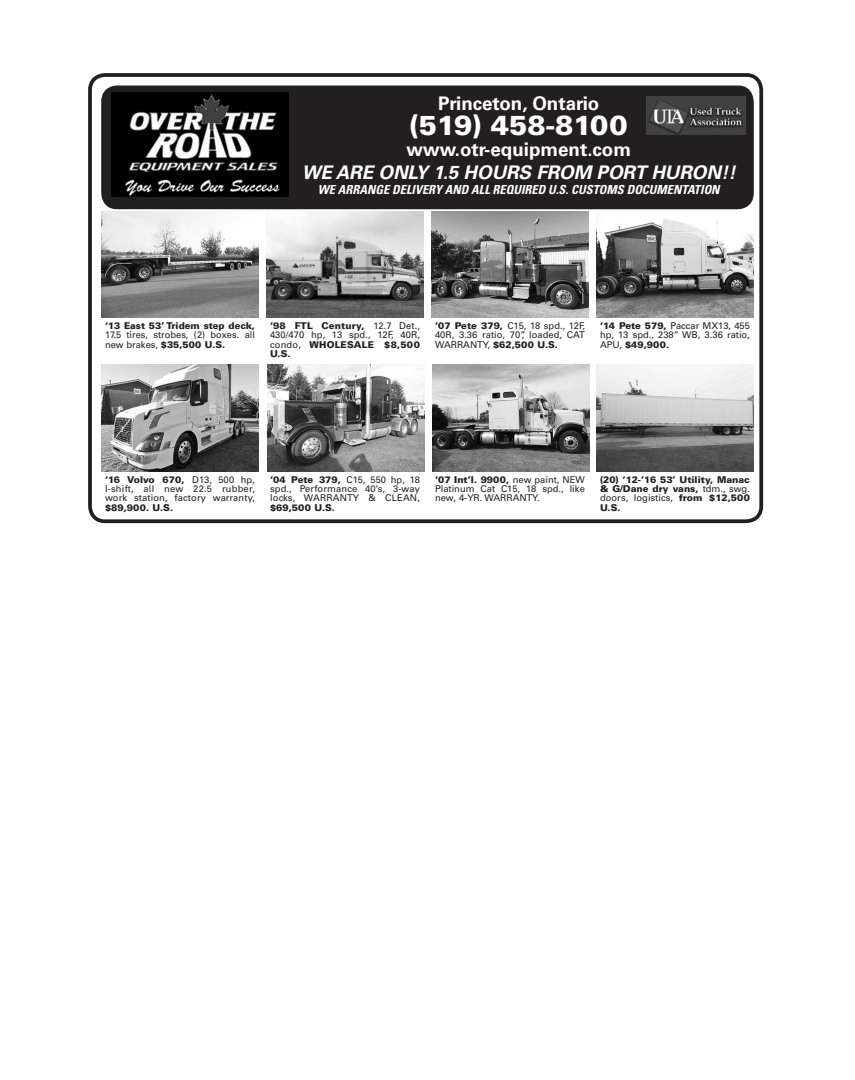
<style>
.page{position:relative;width:855px;height:1080px;background:#fff}
.page>*{position:absolute;margin:0;border:0;box-sizing:border-box;transform-origin:0 0}
.t1{font:900 27.5px "Univers";color:#fff}
.t2{font:700 18.75px "Univers";color:#fff}
.t3{font:italic 700 18.75px "Univers";color:#fff}
.t4{font:italic 700 condensed 12.5px "Univers";color:#fff}
.t5{font:9.38px/9.4px "Univers";color:#231f20;text-align:justify}
.t6{font:900 9.38px/9.4px "Univers";color:#231f20;text-align:justify}
.s1{font-weight:900}
.s2{font-weight:400}
</style>
<div class="page">
<div style="left:88px;top:73px;width:675px;height:450px;border:4px solid #231f20;border-radius:15px"></div>
<div style="left:102px;top:86px;width:651px;height:123px;background:#231f20;border-radius:15px"></div>
<div style="left:101px;top:86px;width:653px;height:123px;border:1px solid #231f20;border-radius:15px"></div>
<img style="left:111px;top:92px;width:178px;height:105px">
<img style="left:101px;top:212px;width:158px;height:105px">
<img style="left:266px;top:212px;width:158px;height:105px">
<img style="left:431px;top:212px;width:158px;height:105px">
<img style="left:596px;top:219px;width:158px;height:98px">
<img style="left:101px;top:365px;width:158px;height:106px">
<img style="left:268px;top:365px;width:157px;height:106px">
<img style="left:432px;top:365px;width:158px;height:106px">
<img style="left:596px;top:365px;width:158px;height:106px">
<img style="left:647px;top:97px;width:99px;height:38px">
<h2 class="t2" style="left:438px;top:92px;width:163px">Princeton, Ontario</h2>
<h1 class="t1" style="left:410px;top:108px;width:220px">(519) 458-8100</h1>
<h2 class="t2" style="left:406px;top:138px;width:226px">www.otr-equipment.com</h2>
<h2 class="t3" style="left:302px;top:161px;width:435px">WE ARE ONLY 1.5 HOURS FROM PORT HURON!!</h2>
<h3 class="t4" style="left:318px;top:181px;width:403px">WE ARRANGE DELIVERY AND ALL REQUIRED U.S. CUSTOMS DOCUMENTATION</h3>
<p class="t6" style="left:105px;top:321px;width:151px">‘13 East 53’ Tridem step deck,</p>
<p class="t5" style="left:105px;top:330px;width:152px">17.5 tires, strobes, (2) boxes. all new brakes, <span class="s1">$35,500 U.S.</span></p>
<p class="t5" style="left:270px;top:321px;width:152px"><span class="s1">‘98 FTL Century,</span> 12.7 Det., 430/470 hp, 13 spd., 12F, 40R, condo, <span class="s1">WHOLESALE $8,500<br>U.S.</span></p>
<p class="t5" style="left:435px;top:321px;width:152px"><span class="s1">‘07 Pete 379,</span> C15, 18 spd., 12F, 40R, 3.36 ratio, 70”, loaded, CAT WARRANTY, <span class="s1">$62,500 U.S.</span></p>
<p class="t5" style="left:600px;top:321px;width:152px"><span class="s1">‘14 Pete 579,</span> Paccar MX13, 455 hp, 13 spd., 238” WB, 3.36 ratio, APU, <span class="s1">$49,900.</span></p>
<p class="t5" style="left:105px;top:475px;width:152px"><span class="s1">‘16 Volvo 670,</span> D13, 500 hp, I-shift, all new 22.5 rubber, work station, factory warranty,</p>
<p class="t6" style="left:105px;top:503px;width:70px">$89,900. U.S.</p>
<p class="t5" style="left:270px;top:475px;width:152px"><span class="s1">‘04 Pete 379,</span> C15, 550 hp, 18 spd., Performance 40’s, 3-way locks, WARRANTY &amp; CLEAN,</p>
<p class="t6" style="left:270px;top:503px;width:67px">$69,500 U.S.</p>
<p class="t5" style="left:435px;top:475px;width:152px"><span class="s1">‘07 Int’l. 9900,</span> new paint, NEW Platinum Cat C15, 18 spd., like new, 4-YR. WARRANTY.</p>
<p class="t6" style="left:600px;top:474px;width:152px">(20) ‘12-’16 53’ Utility, Manac &amp; G/Dane dry vans, <span class="s2">tdm., swg. doors, logistics,</span> from $12,500<br>U.S.</p>
</div>
